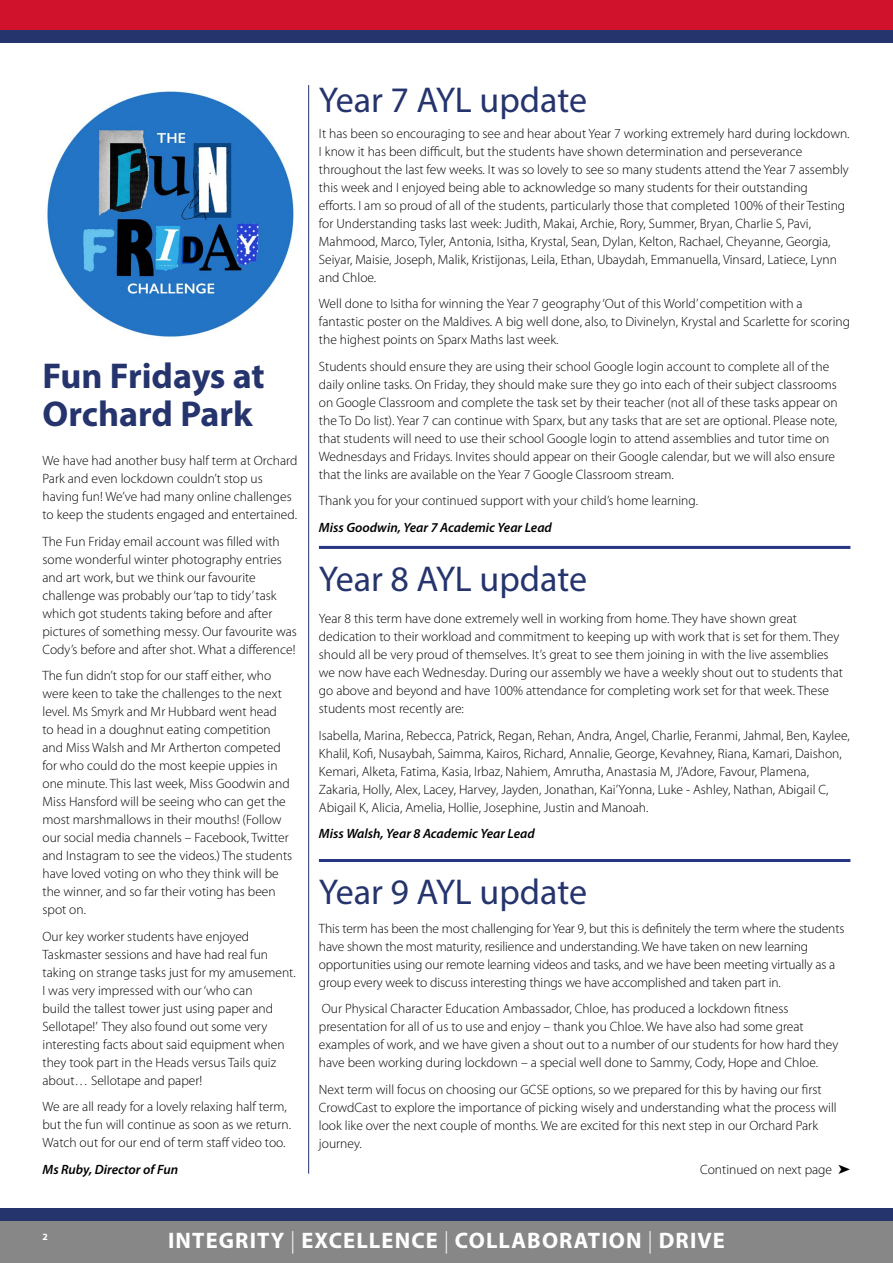
<style>
.page{position:relative;width:893px;height:1263px;background:#fff}
.page>*{position:absolute;margin:0;border:0;box-sizing:border-box;transform-origin:0 0}
.t1{font:36px "Myriad Pro";color:#25346d}
.t2{font:700 36px/37.5px "Myriad Pro";color:#25346d}
.t3{font:700 22.5px "Myriad Pro";letter-spacing:.05em;color:#fff}
.t4{font:300 13.5px/18px "Myriad Pro";color:#000}
.t5{font:italic 600 13.5px "Myriad Pro";color:#000}
.t6{font:700 13.5px "Myriad Arabic";color:#fff}
.s1{font-weight:300}
</style>
<div class="page">
<hr style="left:319px;top:859px;width:531px;height:3px;background:#283583">
<hr style="left:319px;top:546px;width:531px;height:3px;background:#283583">
<hr style="left:308px;top:85px;width:1px;height:1089px;background:#25346d">
<div style="left:0;top:0;width:893px;height:30px;background:#d0122d"></div>
<div style="left:0;top:30px;width:893px;height:13px;background:#25346d"></div>
<div style="left:0;top:1214px;width:893px;height:49px;background:#878787"></div>
<div style="left:0;top:1208px;width:893px;height:12px;background:#25346d"></div>
<img style="left:47px;top:91px;width:247px;height:246px">
<h1 class="t2" style="left:43px;top:356px;width:224px">Fun Fridays at<br>Orchard Park</h1>
<p class="t4" style="left:43px;top:451px;width:256px">We have had another busy half term at Orchard Park and even lockdown couldn’t stop us having fun! We’ve had many online challenges to keep the students engaged and entertained.</p>
<p class="t4" style="left:43px;top:532px;width:256px">The Fun Friday email account was filled with some wonderful winter photography entries and art work, but we think our favourite challenge was probably our ‘tap to tidy’ task which got students taking before and after pictures of something messy. Our favourite was Cody’s before and after shot. What a difference!</p>
<p class="t4" style="left:43px;top:666px;width:251px">The fun didn’t stop for our staff either, who were keen to take the challenges to the next level. Ms Smyrk and Mr Hubbard went head<br>to head in a doughnut eating competition and Miss Walsh and Mr Artherton competed for who could do the most keepie uppies in one minute. This last week, Miss Goodwin and Miss Hansford will be seeing who can get the most marshmallows in their mouths! (Follow our social media channels – Facebook, Twitter and Instagram to see the videos.) The students have loved voting on who they think will be the winner, and so far their voting has been spot on.</p>
<p class="t4" style="left:43px;top:927px;width:255px">Our key worker students have enjoyed Taskmaster sessions and have had real fun taking on strange tasks just for my amusement.<br>I was very impressed with our ‘who can<br>build the tallest tower just using paper and Sellotape!’ They also found out some very interesting facts about said equipment when they took part in the Heads versus Tails quiz about… Sellotape and paper!</p>
<p class="t4" style="left:43px;top:1097px;width:250px">We are all ready for a lovely relaxing half term, but the fun will continue as soon as we return.<br>Watch out for our end of term staff video too.</p>
<p class="t5" style="left:43px;top:1160px;width:137px">Ms Ruby, Director of Fun</p>
<h1 class="t1" style="left:319px;top:78px;width:270px">Year 7 AYL update</h1>
<p class="t4" style="left:319px;top:124px;width:532px">It has been so encouraging to see and hear about Year 7 working extremely hard during lockdown.<br>I know it has been difficult, but the students have shown determination and perseverance throughout the last few weeks. It was so lovely to see so many students attend the Year 7 assembly this week and I enjoyed being able to acknowledge so many students for their outstanding<br>efforts. I am so proud of all of the students, particularly those that completed 100% of their Testing for Understanding tasks last week: Judith, Makai, Archie, Rory, Summer, Bryan, Charlie S, Pavi, Mahmood, Marco, Tyler, Antonia, Isitha, Krystal, Sean, Dylan, Kelton, Rachael, Cheyanne, Georgia, Seiyar, Maisie, Joseph, Malik, Kristijonas, Leila, Ethan, Ubaydah, Emmanuella, Vinsard, Latiece, Lynn and Chloe.</p>
<p class="t4" style="left:319px;top:294px;width:533px">Well done to Isitha for winning the Year 7 geography ‘Out of this World’ competition with a fantastic poster on the Maldives. A big well done, also, to Divinelyn, Krystal and Scarlette for scoring the highest points on Sparx Maths last week.</p>
<p class="t4" style="left:319px;top:357px;width:520px">Students should ensure they are using their school Google login account to complete all of the daily online tasks. On Friday, they should make sure they go into each of their subject classrooms on Google Classroom and complete the task set by their teacher (not all of these tasks appear on the To Do list). Year 7 can continue with Sparx, but any tasks that are set are optional. Please note, that students will need to use their school Google login to attend assemblies and tutor time on Wednesdays and Fridays. Invites should appear on their Google calendar, but we will also ensure that the links are available on the Year 7 Google Classroom stream.</p>
<p class="t4" style="left:319px;top:491px;width:381px">Thank you for your continued support with your child’s home learning.</p>
<p class="t5" style="left:319px;top:518px;width:235px">Miss Goodwin, Year 7 Academic Year Lead</p>
<h1 class="t1" style="left:319px;top:557px;width:270px">Year 8 AYL update</h1>
<p class="t4" style="left:319px;top:610px;width:526px">Year 8 this term have done extremely well in working from home. They have shown great dedication to their workload and commitment to keeping up with work that is set for them. They should all be very proud of themselves. It’s great to see them joining in with the live assemblies we now have each Wednesday. During our assembly we have a weekly shout out to students that go above and beyond and have 100% attendance for completing work set for that week. These students most recently are:</p>
<p class="t4" style="left:319px;top:726px;width:532px">Isabella, Marina, Rebecca, Patrick, Regan, Rehan, Andra, Angel, Charlie, Feranmi, Jahmal, Ben, Kaylee, Khalil, Kofi, Nusaybah, Saimma, Kairos, Richard, Annalie, George, Kevahney, Riana, Kamari, Daishon, Kemari, Alketa, Fatima, Kasia, Irbaz, Nahiem, Amrutha, Anastasia M, J’Adore, Favour, Plamena, Zakaria, Holly, Alex, Lacey, Harvey, Jayden, Jonathan, Kai’Yonna, Luke - Ashley, Nathan, Abigail C, Abigail K, Alicia, Amelia, Hollie, Josephine, Justin and Manoah.</p>
<p class="t5" style="left:319px;top:825px;width:217px">Miss Walsh, Year 8 Academic Year Lead</p>
<h1 class="t1" style="left:319px;top:870px;width:270px">Year 9 AYL update</h1>
<p class="t4" style="left:319px;top:919px;width:527px">This term has been the most challenging for Year 9, but this is definitely the term where the students have shown the most maturity, resilience and understanding. We have taken on new learning opportunities using our remote learning videos and tasks, and we have been meeting virtually as a group every week to discuss interesting things we have accomplished and taken part in.</p>
<p class="t4" style="left:319px;top:1000px;width:521px">Our Physical Character Education Ambassador, Chloe, has produced a lockdown fitness presentation for all of us to use and enjoy – thank you Chloe. We have also had some great examples of work, and we have given a shout out to a number of our students for how hard they have been working during lockdown – a special well done to Sammy, Cody, Hope and Chloe.</p>
<p class="t4" style="left:319px;top:1080px;width:519px">Next term will focus on choosing our GCSE options, so we prepared for this by having our first CrowdCast to explore the importance of picking wisely and understanding what the process will look like over the next couple of months. We are excited for this next step in our Orchard Park journey.</p>
<p class="t4" style="left:700px;top:1161px;width:152px">Continued on next page ➤</p>
<p class="t6" style="left:43px;top:1228px;width:7px">2</p>
<h2 class="t3" style="left:168px;top:1226px;width:558px">INTEGRITY <span class="s1">|</span> EXCELLENCE <span class="s1">|</span> COLLABORATION <span class="s1">|</span> DRIVE</h2>
</div>
